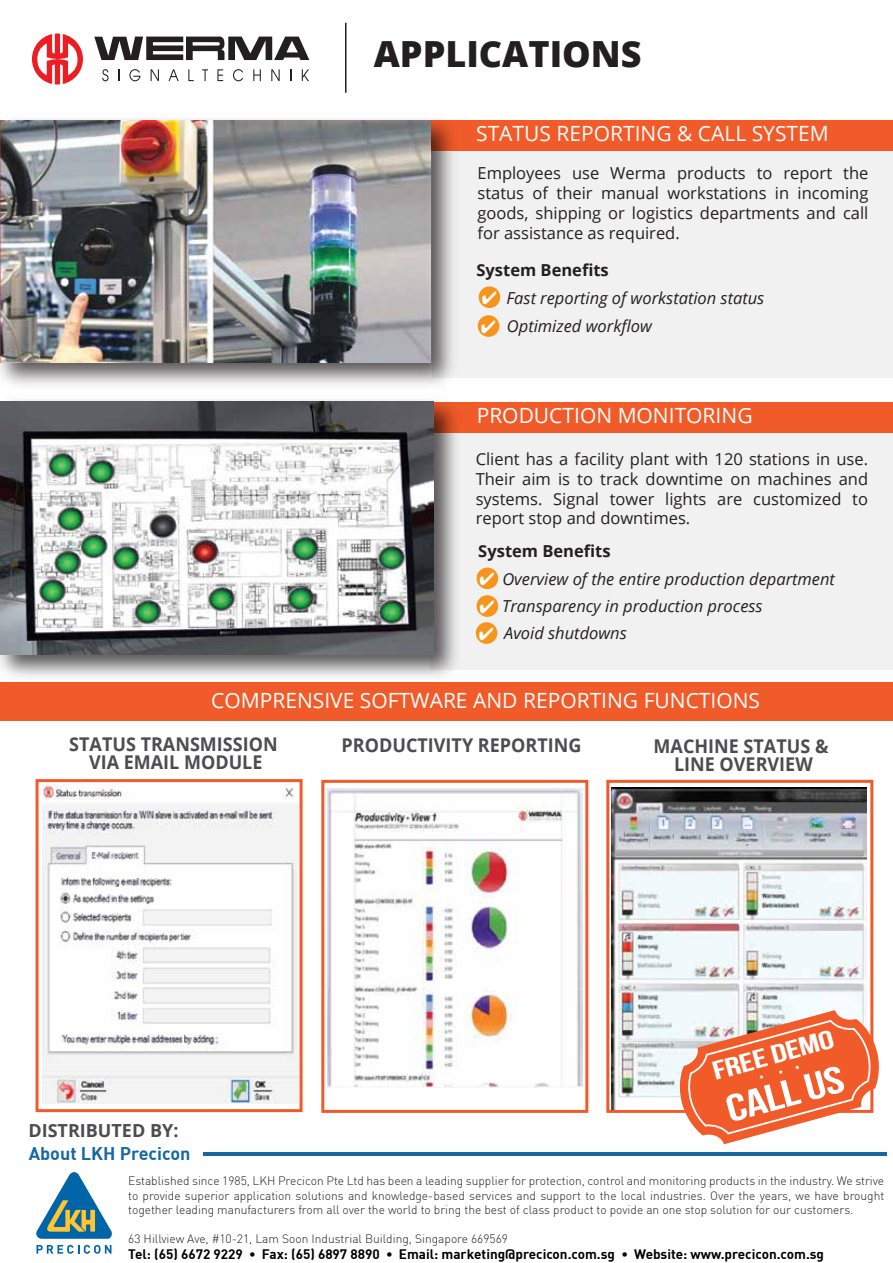
<style>
.page{position:relative;width:893px;height:1263px;background:#fff}
.page>*{position:absolute;margin:0;border:0;box-sizing:border-box;transform-origin:0 0}
.t1{font:700 37.95px "Bebas Neue";color:#fff;scale:1.37 1}
.t2{font:800 36px "Open Sans";color:#231f20}
.t3{font:700 26.1px "Bebas Neue";color:#fff;scale:1.47 1}
.t4{font:21px "Open Sans";color:#fff}
.t5{font:700 18.9px/18px "Open Sans";color:#4d4d4f;text-align:center;scale:.95 1}
.t6{font:700 18px "DIN";color:#1768a2}
.t7{font:700 18px "Open Sans";color:#4d4d4f}
.t8{font:16.5px/19.8px "Open Sans";color:#231f20;text-align:justify}
.t9{font:italic 16.5px/27.8px "Open Sans";color:#231f20}
.t10{font:700 16.5px "Open Sans";color:#231f20}
.t11{font:700 13.5px "DIN";color:#010101}
.t12{font:300 12px/14.4px "DIN";color:#231f20;text-align:justify}
.s1{color:#fff}
</style>
<div class="page">
<div style="left:431px;top:433px;width:462px;height:237px;background:#f1f1f2"></div>
<div style="left:433px;top:141px;width:460px;height:237px;background:#f1f1f2"></div>
<svg style="left:32px;top:34px;width:51px;height:51px"></svg>
<svg style="left:102px;top:69px;width:7px;height:12px"></svg>
<svg style="left:118px;top:69px;width:1px;height:12px"></svg>
<svg style="left:129px;top:69px;width:12px;height:12px"></svg>
<svg style="left:151px;top:69px;width:8px;height:12px"></svg>
<svg style="left:169px;top:69px;width:10px;height:12px"></svg>
<svg style="left:188px;top:69px;width:6px;height:12px"></svg>
<svg style="left:202px;top:69px;width:6px;height:12px"></svg>
<svg style="left:217px;top:69px;width:6px;height:12px"></svg>
<svg style="left:233px;top:69px;width:10px;height:12px"></svg>
<svg style="left:253px;top:69px;width:8px;height:12px"></svg>
<svg style="left:271px;top:69px;width:9px;height:12px"></svg>
<svg style="left:290px;top:69px;width:1px;height:12px"></svg>
<svg style="left:302px;top:69px;width:7px;height:12px"></svg>
<svg style="left:94px;top:36px;width:215px;height:24px"></svg>
<hr style="left:203px;top:1153px;width:684px;height:3px;background:#1768a2">
<svg style="left:36px;top:1245px;width:75px;height:9px"></svg>
<svg style="left:36px;top:1172px;width:76px;height:67px"></svg>
<div style="left:428px;top:120px;width:465px;height:31px;background:#f15a29"></div>
<div style="left:430px;top:402px;width:463px;height:30px;background:#f15a29"></div>
<div style="left:0;top:682px;width:893px;height:39px;background:#f15a29"></div>
<div style="left:477px;top:567px;width:21px;height:22px;background:#f7941e;border-radius:50%"></div>
<div style="left:477px;top:595px;width:21px;height:22px;background:#f7941e;border-radius:50%"></div>
<div style="left:476px;top:622px;width:21px;height:22px;background:#f7941e;border-radius:50%"></div>
<div style="left:479px;top:286px;width:21px;height:22px;background:#f7941e;border-radius:50%"></div>
<div style="left:478px;top:315px;width:21px;height:22px;background:#f7941e;border-radius:50%"></div>
<img style="left:0;top:119px;width:453px;height:266px">
<img style="left:0;top:121px;width:431px;height:242px">
<hr style="left:345px;top:23px;width:1px;height:70px;background:#231f20">
<img style="left:0;top:400px;width:467px;height:277px">
<img style="left:0;top:401px;width:434px;height:253px">
<div style="left:321px;top:780px;width:267px;height:333px;border:3px solid #f15a29"></div>
<div style="left:606px;top:780px;width:267px;height:333px;border:3px solid #f15a29"></div>
<div style="left:36px;top:779px;width:267px;height:333px;border:3px solid #f15a29"></div>
<img style="left:612px;top:787px;width:254px;height:322px">
<img style="left:43px;top:783px;width:255px;height:321px">
<img style="left:327px;top:788px;width:256px;height:299px">
<svg style="left:676px;top:1010px;width:203px;height:134px"></svg>
<svg style="left:481px;top:304px;width:15px;height:15px"></svg>
<h2 class="t2" style="left:374px;top:27px;width:269px">APPLICATIONS</h2>
<h3 class="t4" style="left:476px;top:119px;width:354px">STATUS REPORTING &amp; CALL SYSTEM</h3>
<h3 class="t8" style="left:477px;top:163px;width:392px">Employees use Werma products to report the status of their manual workstations in incoming goods, shipping or logistics departments and call for assistance as required.</h3>
<h3 class="t10" style="left:476px;top:259px;width:134px">System Benefits</h3>
<h3 class="t9" style="left:506px;top:284px;width:259px">Fast reporting of workstation status<br>Optimized workflow</h3>
<h3 class="t4" style="left:477px;top:401px;width:277px">PRODUCTION MONITORING</h3>
<h3 class="t8" style="left:476px;top:449px;width:394px">Client has a facility plant with 120 stations in use.<br>Their aim is to track downtime on machines and systems. Signal tower lights are customized to report stop and downtimes.</h3>
<h3 class="t10" style="left:478px;top:539px;width:134px">System Benefits</h3>
<h3 class="t9" style="left:480px;top:564px;width:357px"><span class="s1">✔</span> Overview of the entire production department</h3>
<h3 class="t9" style="left:480px;top:592px;width:284px"><span class="s1">✔</span> Transparency in production process</h3>
<h3 class="t9" style="left:504px;top:619px;width:124px">Avoid shutdowns</h3>
<h3 class="t4" style="left:211px;top:686px;width:550px">COMPRENSIVE SOFTWARE AND REPORTING FUNCTIONS</h3>
<h3 class="t5" style="left:69px;top:734px;width:221px">STATUS TRANSMISSION<br>VIA EMAIL MODULE</h3>
<h3 class="t5" style="left:342px;top:736px;width:254px">PRODUCTIVITY REPORTING</h3>
<h3 class="t5" style="left:654px;top:737px;width:186px">MACHINE STATUS &amp;<br>LINE OVERVIEW</h3>
<h3 class="t3" style="left:709px;top:1057px;width:86px;rotate:-15deg">FREE DEMO</h3>
<h1 class="t1" style="left:722px;top:1089px;width:89px;rotate:-15deg">CALL US</h1>
<h3 class="t7" style="left:28px;top:1118px;width:152px">DISTRIBUTED BY:</h3>
<p class="t12" style="left:128px;top:1173px;width:757px">Established since 1985, LKH Precicon Pte Ltd has been a leading supplier for protection, control and monitoring products in the industry. We strive to provide superior application solutions and knowledge-based services and support to the local industries. Over the years, we have brought together leading manufacturers from all over the world to bring the best of class product to povide an one stop solution for our customers.</p>
<p class="t12" style="left:128px;top:1231px;width:381px">63 Hillview Ave, #10-21, Lam Soon Industrial Building, Singapore 669569</p>
<p class="t11" style="left:128px;top:1245px;width:697px">Tel: (65) 6672 9229 • Fax: (65) 6897 8890 • Email: marketing@precicon.com.sg • Website: www.precicon.com.sg</p>
<h3 class="t6" style="left:29px;top:1142px;width:163px">About LKH Precicon</h3>
</div>
